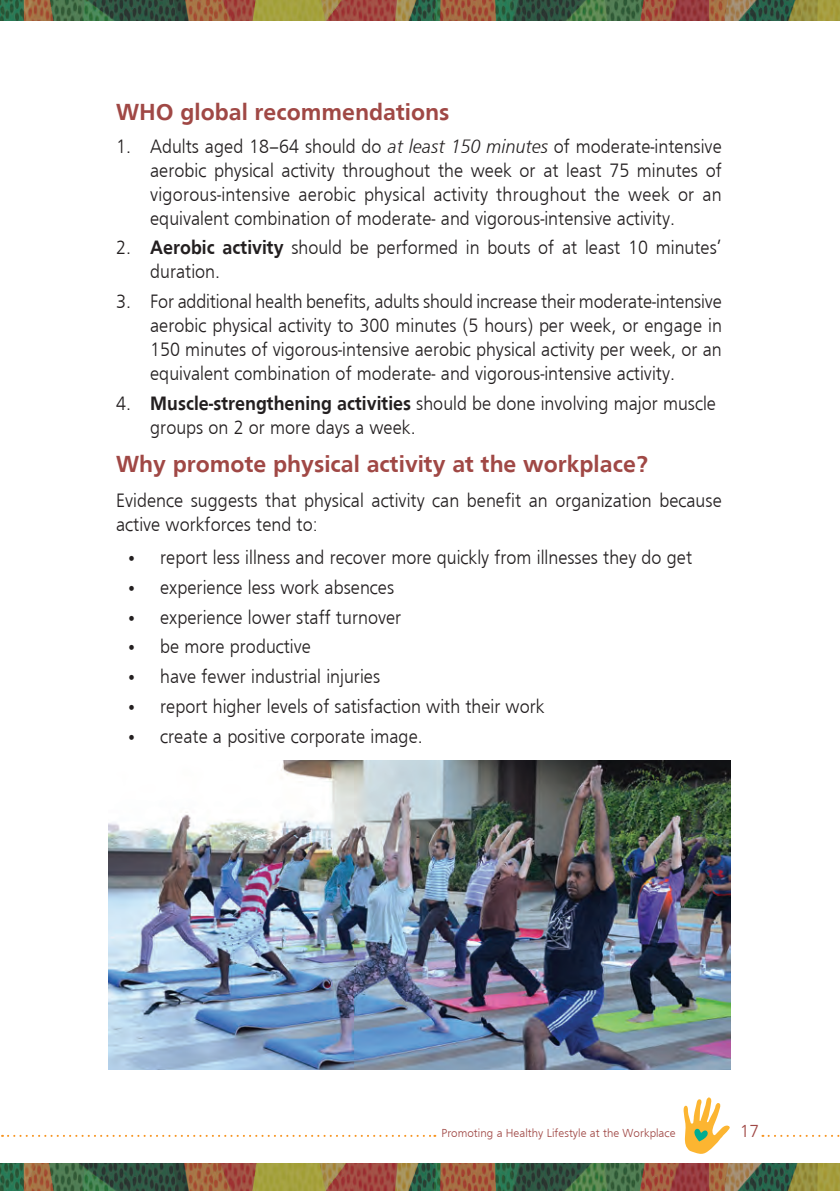
<style>
.page{position:relative;width:840px;height:1191px;background:#fff}
.page>*{position:absolute;margin:0;border:0;box-sizing:border-box;transform-origin:0 0}
.Para1{font:700 24px "Frugal Sans";color:#a04845}
.Para1-2{font:300 20px/24px "Frugal Sans";color:#231f20;scale:.93 1}
.t1{font:300 18px "Frugal Sans";color:#a04845}
.t2{font:300 12px "Frugal Sans";color:#a04845}
.s1{font-style:italic}
.s2{font-weight:700}
</style>
<div class="page">
<img style="left:0;top:1163px;width:839px;height:28px">
<img style="left:0;top:0;width:839px;height:21px">
<svg style="left:683px;top:1097px;width:46px;height:57px"></svg>
<svg style="left:762px;top:1134px;width:78px;height:2px"></svg>
<svg style="left:2px;top:1134px;width:433px;height:2px"></svg>
<img style="left:108px;top:761px;width:622px;height:308px">
<p class="Para1" style="left:116px;top:98px;width:335px">WHO global recommendations</p>
<p class="Para1-2" style="left:150px;top:134px;width:616px;text-align:justify;text-indent:-34px">1. Adults aged 18–64 should do <span class="s1">at least 150 minutes</span> of moderate-intensive aerobic physical activity throughout the week or at least 75 minutes of vigorous-intensive aerobic physical activity throughout the week or an equivalent combination of moderate- and vigorous-intensive activity.</p>
<p class="Para1-2" style="left:150px;top:235px;width:616px;text-indent:-34px">2. <span class="s2">Aerobic activity</span> should be performed in bouts of at least 10 minutes’ duration.</p>
<p class="Para1-2" style="left:150px;top:289px;width:616px;text-align:justify;text-indent:-34px">3. For additional health benefits, adults should increase their moderate-intensive aerobic physical activity to 300 minutes (5 hours) per week, or engage in 150 minutes of vigorous-intensive aerobic physical activity per week, or an equivalent combination of moderate- and vigorous-intensive activity.</p>
<p class="Para1-2" style="left:150px;top:391px;width:609px;text-indent:-34px">4. <span class="s2">Muscle-strengthening activities</span> should be done involving major muscle groups on 2 or more days a week.</p>
<p class="Para1" style="left:116px;top:450px;width:533px">Why promote physical activity at the workplace?</p>
<p class="Para1-2" style="left:116px;top:488px;width:652px">Evidence suggests that physical activity can benefit an organization because active workforces tend to:</p>
<p class="Para1-2" style="left:126px;top:545px;width:609px">• report less illness and recover more quickly from illnesses they do get</p>
<p class="Para1-2" style="left:126px;top:575px;width:289px">• experience less work absences</p>
<p class="Para1-2" style="left:126px;top:605px;width:297px">• experience lower staff turnover</p>
<p class="Para1-2" style="left:126px;top:634px;width:200px">• be more productive</p>
<p class="Para1-2" style="left:126px;top:664px;width:274px">• have fewer industrial injuries</p>
<p class="Para1-2" style="left:126px;top:694px;width:451px">• report higher levels of satisfaction with their work</p>
<p class="Para1-2" style="left:126px;top:724px;width:320px">• create a positive corporate image.</p>
<p class="t2" style="left:441px;top:1126px;width:235px">Promoting a Healthy Lifestyle at the Workplace</p>
<p class="t1" style="left:739px;top:1120px;width:21px">17</p>
</div>
